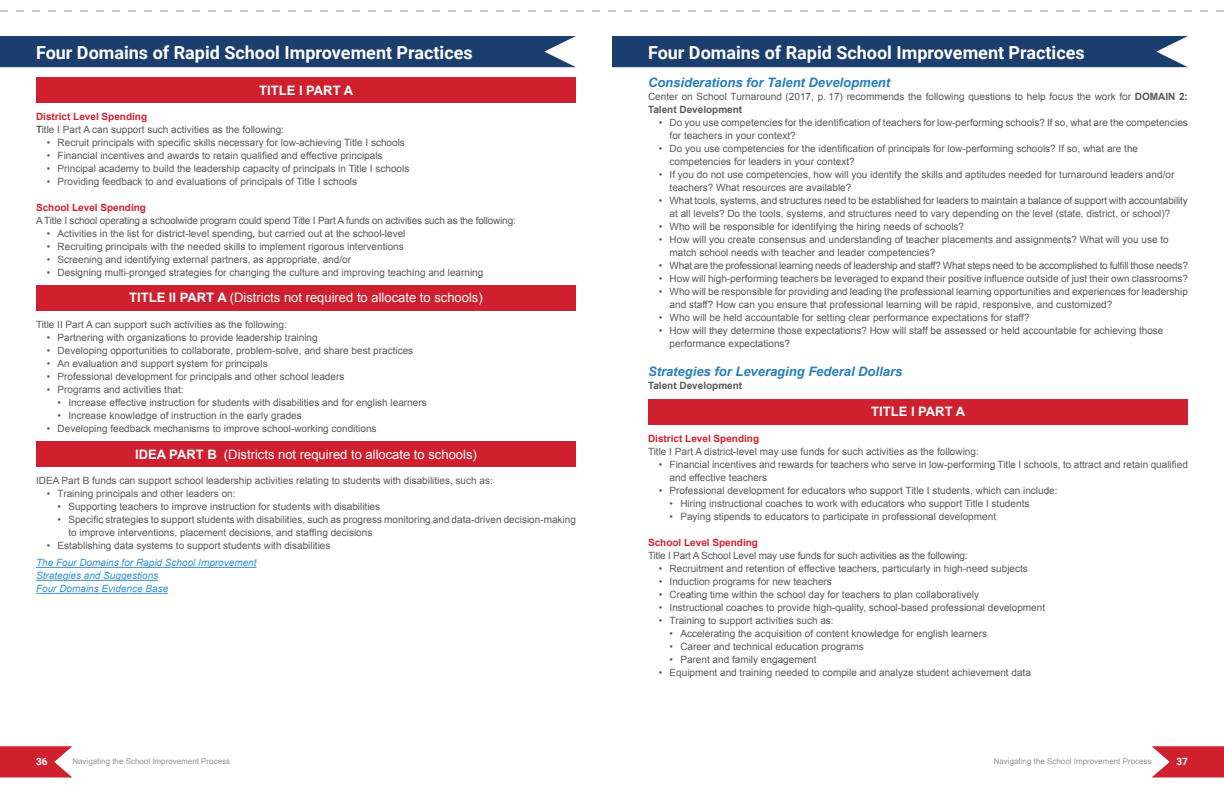
<style>
.page{position:relative;width:1224px;height:792px;background:#fff}
.page>*{position:absolute;margin:0;border:0;box-sizing:border-box;transform-origin:0 0}
.t1{font:700 18px "Roboto";color:#fff}
.t2{font:13px "Arial";color:#fff}
.t3{font:italic 700 13px "Arial";color:#267ebb}
.t4{font:700 13px "Arial";color:#fff}
.t5{font:10px/13px "Arial";color:#58595b}
.t6{font:10px "Arial";letter-spacing:-.02em;color:#58595b}
.t7{font:italic 10px/13px "Arial";color:#3a91cf}
.t8{font:700 10px "Arial";color:#cf202f}
.t9{font:700 10px "Arial";color:#58595b}
.t10{font:700 10px "Roboto";color:#fff}
.t11{font:8px "Arial";color:#939598}
.s1{font-weight:700;color:#cf202f}
.s2{color:#231f20}
.s3{font-weight:700}
</style>
<div class="page">
<svg style="left:0;top:746px;width:72px;height:32px;background:#d53f4c"></svg>
<svg style="left:1152px;top:746px;width:72px;height:32px;background:#d53f4c"></svg>
<svg style="left:0;top:10px;width:1224px;height:2px"></svg>
<div style="left:36px;top:77px;width:540px;height:25px;background:#cf202f"></div>
<div style="left:0;top:36px;width:576px;height:31px;background:#1b3e6f"></div>
<div style="left:36px;top:285px;width:540px;height:25px;background:#cf202f"></div>
<div style="left:36px;top:442px;width:540px;height:25px;background:#cf202f"></div>
<hr style="left:36px;top:567px;width:221px;height:1px;background:#3a91cf">
<hr style="left:36px;top:580px;width:122px;height:1px;background:#3a91cf">
<hr style="left:36px;top:593px;width:132px;height:1px;background:#3a91cf">
<div style="left:648px;top:399px;width:540px;height:25px;background:#cf202f"></div>
<div style="left:612px;top:36px;width:576px;height:31px;background:#1b3e6f"></div>
<h1 class="t1" style="left:36px;top:40px;width:438px">Four Domains of Rapid School Improvement Practices</h1>
<h2 class="t4" style="left:259px;top:81px;width:95px">TITLE I PART A</h2>
<p class="t5" style="left:36px;top:110px;width:250px"><span class="s1">District Level Spending<br></span><span class="s2">T</span>itle I Part A can support such activities as the following:</p>
<p class="t5" style="left:47px;top:136px;width:360px">• Recruit principals with specific skills necessary for low-achieving Title I schools</p>
<p class="t5" style="left:47px;top:149px;width:337px">• Financial incentives and awards to retain qualified and effective principals</p>
<p class="t5" style="left:47px;top:162px;width:364px">• Principal academy to build the leadership capacity of principals in Title I schools</p>
<p class="t5" style="left:47px;top:175px;width:312px">• Providing feedback to and evaluations of principals of Title I schools</p>
<p class="t8" style="left:36px;top:201px;width:112px">School Level Spending</p>
<p class="t6" style="left:36px;top:214px;width:481px">A Title I school operating a schoolwide program could spend Title I Part A funds on activities such as the following:</p>
<p class="t5" style="left:47px;top:227px;width:360px">• Activities in the list for district-level spending, but carried out at the school-level</p>
<p class="t5" style="left:47px;top:240px;width:359px">• Recruiting principals with the needed skills to implement rigorous interventions</p>
<p class="t5" style="left:47px;top:253px;width:306px">• Screening and identifying external partners, as appropriate, and/or</p>
<p class="t5" style="left:47px;top:266px;width:438px">• Designing multi-pronged strategies for changing the culture and improving teaching and learning</p>
<h2 class="t2" style="left:129px;top:289px;width:355px"><span class="s3">TITLE II PART A</span> (Districts not required to allocate to schools)</h2>
<p class="t5" style="left:36px;top:318px;width:252px">Title II Part A can support such activities as the following:</p>
<p class="t5" style="left:47px;top:331px;width:272px">• Partnering with organizations to provide leadership training</p>
<p class="t5" style="left:47px;top:344px;width:368px">• Developing opportunities to collaborate, problem-solve, and share best practices</p>
<p class="t5" style="left:47px;top:357px;width:222px">• An evaluation and support system for principals</p>
<p class="t5" style="left:47px;top:370px;width:299px">• Professional development for principals and other school leaders</p>
<p class="t5" style="left:47px;top:383px;width:138px">• Programs and activities that:</p>
<p class="t5" style="left:58px;top:396px;width:371px">• Increase effective instruction for students with disabilities and for english learners</p>
<p class="t5" style="left:58px;top:409px;width:246px">• Increase knowledge of instruction in the early grades</p>
<p class="t5" style="left:47px;top:422px;width:331px">• Developing feedback mechanisms to improve school-working conditions</p>
<h2 class="t2" style="left:135px;top:446px;width:343px"><span class="s3">IDEA PART B</span> (Districts not required to allocate to schools)</h2>
<p class="t5" style="left:36px;top:474px;width:458px">IDEA Part B funds can support school leadership activities relating to students with disabilities, such as:</p>
<p class="t5" style="left:47px;top:487px;width:190px">• Training principals and other leaders on:</p>
<p class="t5" style="left:58px;top:500px;width:324px">• Supporting teachers to improve instruction for students with disabilities</p>
<p class="t5" style="left:68px;top:513px;width:509px;text-indent:-11px">• Specific strategies to support students with disabilities, such as progress monitoring and data-driven decision-making to improve interventions, placement decisions, and staffing decisions</p>
<p class="t5" style="left:47px;top:539px;width:285px">• Establishing data systems to support students with disabilities</p>
<p class="t7" style="left:36px;top:556px;width:222px">The Four Domains for Rapid School Improvement<br>Strategies and Suggestions<br>Four Domains Evidence Base</p>
<h1 class="t1" style="left:648px;top:40px;width:438px">Four Domains of Rapid School Improvement Practices</h1>
<h2 class="t3" style="left:648px;top:74px;width:244px">Considerations for Talent Development</h2>
<p class="t5" style="left:648px;top:90px;width:541px">Center on School Turnaround (2017, p. 17) recommends the following questions to help focus the work for <span class="s3">DOMAIN 2:<br>Talent Development</span></p>
<p class="t5" style="left:670px;top:116px;width:520px;text-indent:-11px">• Do you use competencies for the identification of teachers for low-performing schools? If so, what are the competencies for teachers in your context?</p>
<p class="t5" style="left:670px;top:142px;width:470px;text-indent:-11px">• Do you use competencies for the identification of principals for low-performing schools? If so, what are the competencies for leaders in your context?</p>
<p class="t5" style="left:670px;top:168px;width:506px;text-indent:-11px">• If you do not use competencies, how will you identify the skills and aptitudes needed for turnaround leaders and/or teachers? What resources are available?</p>
<p class="t5" style="left:670px;top:194px;width:520px;text-indent:-11px">• What tools, systems, and structures need to be established for leaders to maintain a balance of support with accountability at all levels? Do the tools, systems, and structures need to vary depending on the level (state, district, or school)?</p>
<p class="t5" style="left:659px;top:220px;width:307px">• Who will be responsible for identifying the hiring needs of schools?</p>
<p class="t5" style="left:670px;top:233px;width:501px;text-indent:-11px">• How will you create consensus and understanding of teacher placements and assignments? What will you use to match school needs with teacher and leader competencies?</p>
<p class="t6" style="left:659px;top:259px;width:531px">• What are the professional learning needs of leadership and staff? What steps need to be accomplished to fulfill those needs?</p>
<p class="t5" style="left:659px;top:272px;width:531px">• How will high-performing teachers be leveraged to expand their positive influence outside of just their own classrooms?</p>
<p class="t5" style="left:670px;top:285px;width:520px;text-indent:-11px">• Who will be responsible for providing and leading the professional learning opportunities and experiences for leadership and staff? How can you ensure that professional learning will be rapid, responsive, and customized?</p>
<p class="t5" style="left:659px;top:311px;width:372px">• Who will be held accountable for setting clear performance expectations for staff?</p>
<p class="t5" style="left:670px;top:324px;width:495px;text-indent:-11px">• How will they determine those expectations? How will staff be assessed or held accountable for achieving those performance expectations?</p>
<h2 class="t3" style="left:648px;top:363px;width:256px">Strategies for Leveraging Federal Dollars</h2>
<p class="t9" style="left:648px;top:379px;width:96px">Talent Development</p>
<h2 class="t4" style="left:871px;top:403px;width:95px">TITLE I PART A</h2>
<p class="t8" style="left:648px;top:432px;width:113px">District Level Spending</p>
<p class="t5" style="left:648px;top:445px;width:332px">Title I Part A district-level may use funds for such activities as the following:</p>
<p class="t5" style="left:670px;top:458px;width:520px;text-indent:-11px">• Financial incentives and rewards for teachers who serve in low-performing Title I schools, to attract and retain qualified and effective teachers</p>
<p class="t5" style="left:659px;top:484px;width:400px">• Professional development for educators who support Title I students, which can include:</p>
<p class="t5" style="left:670px;top:497px;width:361px">• Hiring instructional coaches to work with educators who support Title I students</p>
<p class="t5" style="left:670px;top:510px;width:328px">• Paying stipends to educators to participate in professional development</p>
<p class="t8" style="left:648px;top:536px;width:112px">School Level Spending</p>
<p class="t6" style="left:648px;top:549px;width:321px">Title I Part A School Level may use funds for such activities as the following:</p>
<p class="t5" style="left:659px;top:562px;width:371px">• Recruitment and retention of effective teachers, particularly in high-need subjects</p>
<p class="t5" style="left:659px;top:575px;width:175px">• Induction programs for new teachers</p>
<p class="t5" style="left:659px;top:588px;width:322px">• Creating time within the school day for teachers to plan collaboratively</p>
<p class="t5" style="left:659px;top:601px;width:388px">• Instructional coaches to provide high-quality, school-based professional development</p>
<p class="t5" style="left:659px;top:614px;width:176px">• Training to support activities such as:</p>
<p class="t5" style="left:670px;top:627px;width:319px">• Accelerating the acquisition of content knowledge for english learners</p>
<p class="t5" style="left:670px;top:640px;width:196px">• Career and technical education programs</p>
<p class="t5" style="left:670px;top:653px;width:148px">• Parent and family engagement</p>
<p class="t5" style="left:659px;top:666px;width:374px">• Equipment and training needed to compile and analyze student achievement data</p>
<p class="t10" style="left:36px;top:754px;width:13px">36</p>
<p class="t11" style="left:72px;top:756px;width:159px">Navigating the School Improvement Process</p>
<p class="t11" style="left:994px;top:756px;width:159px">Navigating the School Improvement Process</p>
<p class="t10" style="left:1177px;top:754px;width:13px">37</p>
</div>
